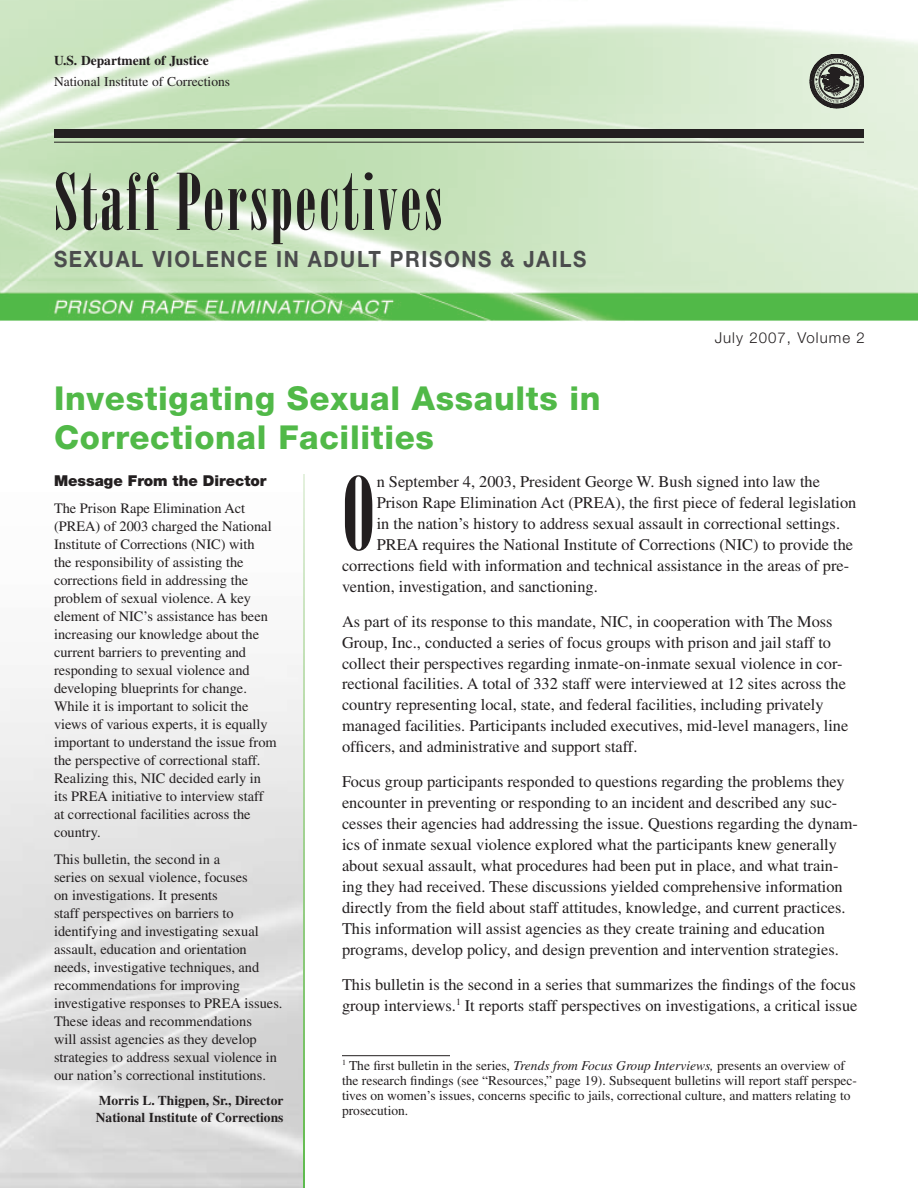
<style>
.page{position:relative;width:918px;height:1188px;background:#fff}
.page>*{position:absolute;margin:0;border:0;box-sizing:border-box;transform-origin:0 0}
.t1{font:101.1px "Onyx";color:#231f20}
.t2{font:77.85px "Onyx";letter-spacing:.04em;color:#231f20}
.t3{font:800 33px/39px "Helvetica Neue";letter-spacing:.02em;color:#51b948}
.t4{font:700 22.5px "Helvetica Neue";letter-spacing:.08em;color:#4b4c4d;scale:.91 1}
.t5{font:16.35px/21px "Times";color:#231f20}
.t6{font:900 15px "Helvetica Neue";color:#231f20}
.t7{font:300 15px "Helvetica Neue";letter-spacing:.07em;color:#231f20}
.t8{font:14.4px/18px "Times";color:#231f20}
.t9{font:13.5px/15px "Times";color:#231f20}
.t10{font:700 13.5px/16.5px "Times";color:#231f20}
.s1{font-weight:700}
.s2{font-style:italic}
</style>
<div class="page">
<img style="left:0;top:0;width:918px;height:321px">
<svg style="left:810px;top:54px;width:54px;height:54px;background:#7b7f76"></svg>
<hr style="left:54px;top:142px;width:810px;height:1px;background:#231f20">
<div style="left:54px;top:129px;width:810px;height:9px;background:#231f20"></div>
<svg style="left:303px;top:475px;width:2px;height:713px"></svg>
<hr style="left:342px;top:1055px;width:108px;height:1px;background:#231f20">
<p class="t9" style="left:54px;top:50px;width:178px;line-height:21px"><span class="s1">U.S. Department of Justice<br></span>National Institute of Corrections</p>
<p class="t2" style="left:54px;top:157px;width:389px">Staff Perspectives</p>
<p class="t4" style="left:54px;top:245px;width:587px">SEXUAL VIOLENCE IN ADULT PRISONS &amp; JAILS</p>
<p class="t7" style="left:715px;top:328px;width:152px">July 2007, Volume 2</p>
<h1 class="t3" style="left:54px;top:379px;width:548px">Investigating Sexual Assaults in<br>Correctional Facilities</h1>
<p class="t5" style="left:377px;top:471px;width:445px">n September 4, 2003, President George W. Bush signed into law the</p>
<p class="t5" style="left:377px;top:492px;width:481px">Prison Rape Elimination Act (PREA), the first piece of federal legislation</p>
<p class="t5" style="left:377px;top:513px;width:465px">in the nation’s history to address sexual assault in correctional settings.</p>
<p class="t5" style="left:377px;top:534px;width:478px">PREA requires the National Institute of Corrections (NIC) to provide the</p>
<p class="t5" style="left:342px;top:555px;width:509px">corrections field with information and technical assistance in the areas of pre-</p>
<p class="t5" style="left:342px;top:576px;width:257px">vention, investigation, and sanctioning.</p>
<p class="t5" style="left:342px;top:610px;width:508px">As part of its response to this mandate, NIC, in cooperation with The Moss Group, Inc., conducted a series of focus groups with prison and jail staff to collect their perspectives regarding inmate-on-inmate sexual violence in cor&shy;rectional facilities. A total of 332 staff were interviewed at 12 sites across the country representing local, state, and federal facilities, including privately managed facilities. Participants included executives, mid-level managers, line officers, and administrative and support staff.</p>
<p class="t5" style="left:342px;top:771px;width:517px">Focus group participants responded to questions regarding the problems they encounter in preventing or responding to an incident and described any suc&shy;cesses their agencies had addressing the issue. Questions regarding the dynam&shy;ics of inmate sexual violence explored what the participants knew generally about sexual assault, what procedures had been put in place, and what train&shy;ing they had received. These discussions yielded comprehensive information directly from the field about staff attitudes, knowledge, and current practices.<br>This information will assist agencies as they create training and education programs, develop policy, and design prevention and intervention strategies.</p>
<p class="t5" style="left:342px;top:973px;width:515px">This bulletin is the second in a series that summarizes the findings of the focus</p>
<p class="t5" style="left:342px;top:994px;width:517px">group interviews.<sup>1</sup> It reports staff perspectives on investigations, a critical issue</p>
<p class="t6" style="left:54px;top:471px;width:214px">Message From the Director</p>
<p class="t8" style="left:54px;top:499px;width:224px">The Prison Rape Elimination Act (PREA) of 2003 charged the National Institute of Corrections (NIC) with<br>the responsibility of assisting the corrections field in addressing the problem of sexual violence. A key element of NIC’s assistance has been increasing our knowledge about the current barriers to preventing and responding to sexual violence and developing blueprints for change.<br>While it is important to solicit the views of various experts, it is equally important to understand the issue from the perspective of correctional staff.<br>Realizing this, NIC decided early in its PREA initiative to interview staff at correctional facilities across the country.</p>
<p class="t8" style="left:54px;top:850px;width:230px">This bulletin, the second in a<br>series on sexual violence, focuses<br>on investigations. It presents<br>staff perspectives on barriers to identifying and investigating sexual assault, education and orientation needs, investigative techniques, and recommendations for improving investigative responses to PREA issues.<br>These ideas and recommendations<br>will assist agencies as they develop strategies to address sexual violence in our nation’s correctional institutions.</p>
<p class="t10" style="left:96px;top:1092px;width:189px">Morris L. Thigpen, Sr., Director<br>National Institute of Corrections</p>
<h1 class="t1" style="left:342px;top:456px;width:33px">O</h1>
<p class="t9" style="left:342px;top:1057px;width:517px"><sup>1</sup> The first bulletin in the series, <span class="s2">Trends from Focus Group Interviews,</span> presents an overview of the research findings (see “Resources,” page 19). Subsequent bulletins will report staff perspec&shy;tives on women’s issues, concerns specific to jails, correctional culture, and matters relating to prosecution.</p>
</div>
